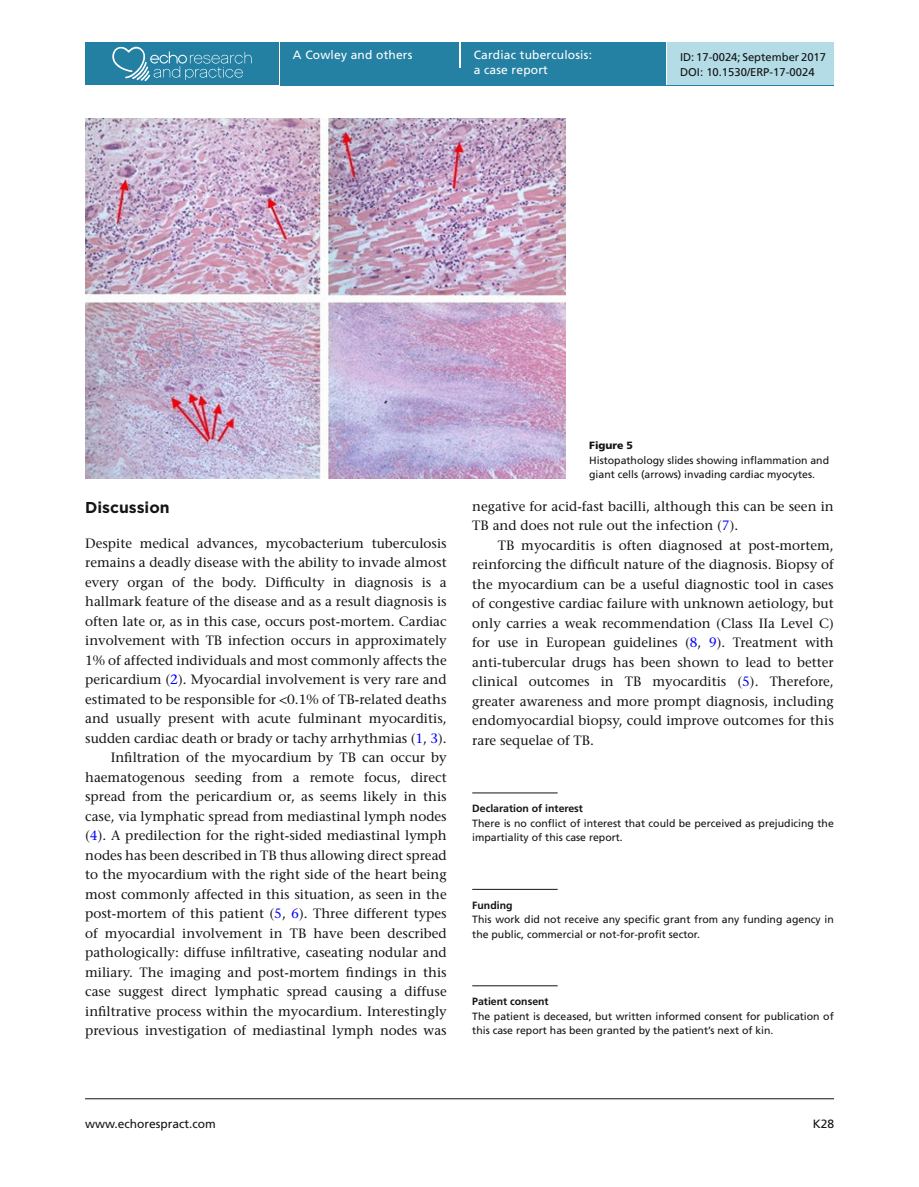
<style>
.page{position:relative;width:919px;height:1187px;background:#fff}
.page>*{position:absolute;margin:0;border:0;box-sizing:border-box;transform-origin:0 0}
.t1{font:700 15.75px "Gotham";color:#131413}
.t2{font:500 13.5px/19.5px "Stone Serif Std";color:#131413;text-align:right}
.t3{font:12px/14.7px "Frutiger LT Std";letter-spacing:.015em;color:#fff}
.t4{font:12px "Frutiger LT Std";color:#131413}
.t5{font:11.25px/14.5px "Frutiger LT Std";color:#131413}
.t6{font:10.5px/14.7px "Frutiger LT Std";color:#131413}
.t7{font:700 10.5px "Frutiger LT Std";color:#131413}
.t8{font:900 10.5px "Frutiger LT Std";color:#131413}
.s1{color:#00f}
</style>
<div class="page">
<div style="left:85px;top:43px;width:194px;height:42px;background:#2380a3"></div>
<svg style="left:112px;top:46px;width:139px;height:36px"></svg>
<div style="left:280px;top:51px;width:553px;height:34px;background:#2581a4"></div>
<div style="left:280px;top:43px;width:179px;height:8px;background:#2581a4"></div>
<hr style="left:459px;top:43px;width:2px;height:25px;background:#fff">
<div style="left:461px;top:43px;width:205px;height:42px;background:#2581a4"></div>
<hr style="left:666px;top:43px;width:1px;height:42px;background:#fff">
<div style="left:667px;top:43px;width:83px;height:42px;background:#b3dce7"></div>
<div style="left:750px;top:43px;width:83px;height:42px;background:#b3dce7"></div>
<hr style="left:85px;top:1098px;width:749px;height:1px;background:#131413">
<hr style="left:472px;top:792px;width:85px;height:1px;background:#131413">
<hr style="left:472px;top:888px;width:85px;height:1px;background:#131413">
<hr style="left:472px;top:985px;width:85px;height:1px;background:#131413">
<img style="left:85px;top:118px;width:481px;height:360px">
<p class="t3" style="left:293px;top:49px;width:121px">A Cowley and others</p>
<p class="t3" style="left:473px;top:49px;width:120px">Cardiac tuberculosis: a case report</p>
<p class="t5" style="left:680px;top:51px;width:147px">ID: 17-0024; September 2017<br>DOI: 10.1530/ERP-17-0024</p>
<p class="t1" style="left:85px;top:502px;width:86px">Discussion</p>
<p class="t2" style="left:85px;top:534px;width:363px">Despite medical advances, mycobacterium tuberculosis remains a deadly disease with the ability to invade almost every organ of the body. Difficulty in diagnosis is a hallmark feature of the disease and as a result diagnosis is often late or, as in this case, occurs post-mortem. Cardiac involvement with TB infection occurs in approximately 1% of affected individuals and most commonly affects the pericardium (<span class="s1">2</span>). Myocardial involvement is very rare and estimated to be responsible for &lt;0.1% of TB-related deaths and usually present with acute fulminant myocarditis, sudden cardiac death or brady or tachy arrhythmias (<span class="s1">1</span>, <span class="s1">3</span>).<br>Infiltration of the myocardium by TB can occur by haematogenous seeding from a remote focus, direct spread from the pericardium or, as seems likely in this case, via lymphatic spread from mediastinal lymph nodes (<span class="s1">4</span>). A predilection for the right-sided mediastinal lymph nodes has been described in TB thus allowing direct spread to the myocardium with the right side of the heart being most commonly affected in this situation, as seen in the post-mortem of this patient (<span class="s1">5</span>, <span class="s1">6</span>). Three different types of myocardial involvement in TB have been described pathologically: diffuse infiltrative, caseating nodular and miliary. The imaging and post-mortem findings in this case suggest direct lymphatic spread causing a diffuse infiltrative process within the myocardium. Interestingly previous investigation of mediastinal lymph nodes was</p>
<p class="t8" style="left:589px;top:441px;width:45px">Figure 5</p>
<p class="t6" style="left:589px;top:453px;width:241px">Histopathology slides showing inflammation and giant cells (arrows) invading cardiac myocytes.</p>
<p class="t2" style="left:472px;top:497px;width:363px;text-align:left">negative for acid-fast bacilli, although this can be seen in<br>TB and does not rule out the infection (<span class="s1">7</span>).</p>
<p class="t2" style="left:472px;top:536px;width:363px;text-align:justify;text-indent:26px">TB myocarditis is often diagnosed at post-mortem, reinforcing the difficult nature of the diagnosis. Biopsy of the myocardium can be a useful diagnostic tool in cases of congestive cardiac failure with unknown aetiology, but only carries a weak recommendation (Class IIa Level C) for use in European guidelines (<span class="s1">8</span>, <span class="s1">9</span>). Treatment with anti-tubercular drugs has been shown to lead to better clinical outcomes in TB myocarditis (<span class="s1">5</span>). Therefore, greater awareness and more prompt diagnosis, including endomyocardial biopsy, could improve outcomes for this rare sequelae of TB.</p>
<p class="t7" style="left:472px;top:804px;width:112px">Declaration of interest</p>
<p class="t6" style="left:472px;top:816px;width:363px">There is no conflict of interest that could be perceived as prejudicing the impartiality of this case report.</p>
<p class="t7" style="left:472px;top:900px;width:42px">Funding</p>
<p class="t6" style="left:472px;top:912px;width:363px">This work did not receive any specific grant from any funding agency in the public, commercial or not-for-profit sector.</p>
<p class="t7" style="left:472px;top:997px;width:78px">Patient consent</p>
<p class="t6" style="left:472px;top:1009px;width:363px">The patient is deceased, but written informed consent for publication of this case report has been granted by the patient’s next of kin.</p>
<p class="t4" style="left:85px;top:1119px;width:132px">www.echorespract.com</p>
<p class="t4" style="left:812px;top:1119px;width:23px">K28</p>
</div>
